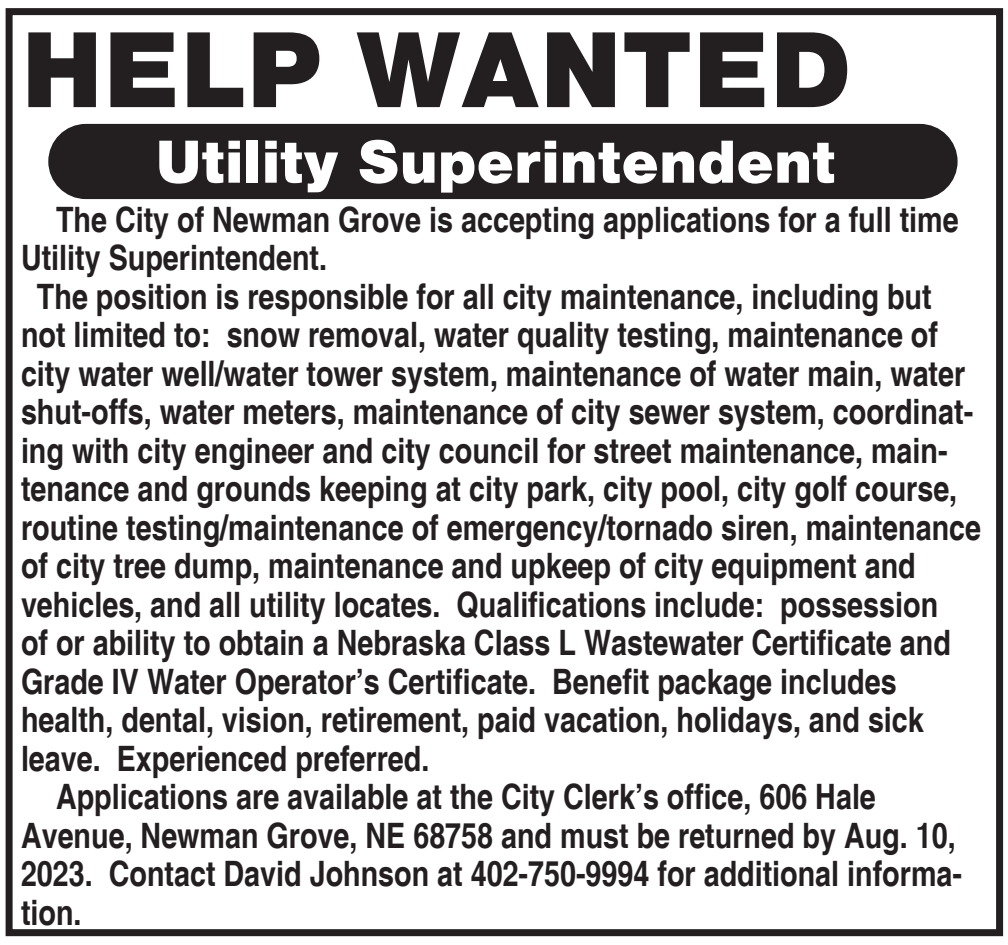
<style>
.page{position:relative;width:1008px;height:945px;background:#fff}
.page>*{position:absolute;margin:0;border:0;box-sizing:border-box;transform-origin:0 0}
.t1{font:900 112px "Helv";color:#231f20}
.t2{font:900 63px "Helv";color:#fff}
.t3{font:700 condensed 35px/38.5px "Helvetica";color:#231f20}
</style>
<div class="page">
<div style="left:50px;top:126px;width:906px;height:71px;background:#231f20;border-radius:36px"></div>
<div style="left:48px;top:124px;width:910px;height:75px;border:4px solid #231f20;border-radius:36px"></div>
<div style="left:6px;top:8px;width:997px;height:928px;border:7px solid #231f20"></div>
<p class="t1" style="left:21px;top:2px;width:832px">HELP WANTED</p>
<p class="t2" style="left:156px;top:124px;width:682px">Utility Superintendent</p>
<p class="t3" style="left:21px;top:200px;width:939px;text-indent:35px">The City of Newman Grove is accepting applications for a full time<br>Utility Superintendent.</p>
<p class="t3" style="left:21px;top:277px;width:962px;text-indent:16px">The position is responsible for all city maintenance, including but not limited to: snow removal, water quality testing, maintenance of city water well/water tower system, maintenance of water main, water shut-offs, water meters, maintenance of city sewer system, coordinat&shy;ing with city engineer and city council for street maintenance, main&shy;tenance and grounds keeping at city park, city pool, city golf course, routine testing/maintenance of emergency/tornado siren, maintenance of city tree dump, maintenance and upkeep of city equipment and vehicles, and all utility locates. Qualifications include: possession<br>of or ability to obtain a Nebraska Class L Wastewater Certificate and Grade IV Water Operator’s Certificate. Benefit package includes health, dental, vision, retirement, paid vacation, holidays, and sick leave. Experienced preferred.</p>
<p class="t3" style="left:56px;top:778px;width:821px">Applications are available at the City Clerk’s office, 606 Hale</p>
<p class="t3" style="left:21px;top:816px;width:943px">Avenue, Newman Grove, NE 68758 and must be returned by Aug. 10,<br>2023. Contact David Johnson at 402-750-9994 for additional informa&shy;tion.</p>
</div>
